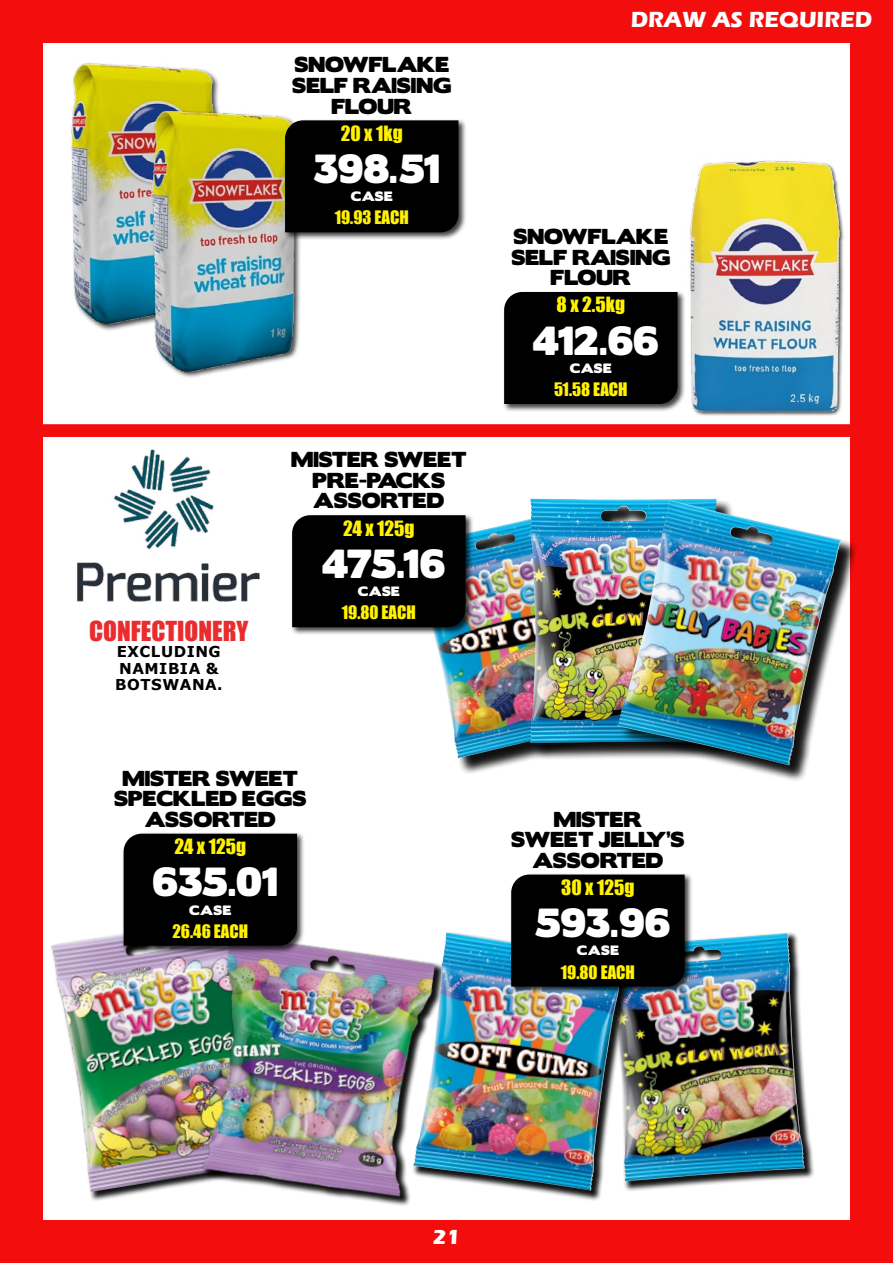
<style>
.page{position:relative;width:893px;height:1263px;background:#f30d0d}
.page>*{position:absolute;margin:0;border:0;box-sizing:border-box;transform-origin:0 0}
.t1{font:36.15px "Boris Black Bloxx";letter-spacing:-.015em;color:#fff}
.t2{font:25.35px "Impact";color:#e92d2f}
.t3{font:700 22.5px "Eras ITC";color:#fff}
.t4{font:700 21px "Eras ITC";color:#fff}
.t5{font:19.35px/20.5px "Boris Black Bloxx";color:#000;text-align:center}
.t6{font:19.35px "Impact";color:#fff200}
.t7{font:17.1px "Impact";color:#fff200}
.t8{font:700 15px/16.5px "Verdana";letter-spacing:.035em;color:#000}
.t9{font:12.15px "Boris Black Bloxx";letter-spacing:.04em;color:#fff}
</style>
<div class="page">
<div style="left:43px;top:43px;width:807px;height:1177px;background:#fff"></div>
<div style="left:412px;top:499px;width:446px;height:283px;background:#fff"></div>
<div style="left:412px;top:510px;width:225px;height:265px;background:#000;opacity:.75"></div>
<img style="left:412px;top:510px;width:119px;height:248px">
<div style="left:531px;top:499px;width:203px;height:261px;background:#000;opacity:.75"></div>
<img style="left:530px;top:499px;width:187px;height:244px">
<div style="left:618px;top:502px;width:240px;height:280px;background:#000;opacity:.75"></div>
<img style="left:617px;top:500px;width:224px;height:265px">
<div style="left:502px;top:290px;width:183px;height:122px;background:#000;opacity:.75"></div>
<div style="left:504px;top:292px;width:159px;height:112px;background:#000"></div>
<img style="left:663px;top:160px;width:181px;height:256px">
<img style="left:71px;top:63px;width:148px;height:266px">
<img style="left:102px;top:86px;width:198px;height:292px">
<div style="left:283px;top:119px;width:183px;height:121px;background:#000;opacity:.75"></div>
<div style="left:285px;top:120px;width:173px;height:112px;background:#000"></div>
<div style="left:290px;top:513px;width:183px;height:122px;background:#000;opacity:.75"></div>
<div style="left:292px;top:515px;width:174px;height:112px;background:#000"></div>
<img style="left:77px;top:449px;width:183px;height:153px">
<img style="left:51px;top:934px;width:142px;height:260px">
<img style="left:193px;top:944px;width:218px;height:262px">
<div style="left:607px;top:931px;width:208px;height:261px;background:#000;opacity:.93"></div>
<img style="left:635px;top:933px;width:170px;height:248px">
<div style="left:411px;top:931px;width:224px;height:270px;background:#000;opacity:.93"></div>
<img style="left:413px;top:932px;width:211px;height:258px">
<div style="left:122px;top:832px;width:183px;height:121px;background:#000;opacity:.75"></div>
<div style="left:124px;top:834px;width:173px;height:112px;background:#000"></div>
<div style="left:509px;top:873px;width:183px;height:121px;background:#000;opacity:.75"></div>
<div style="left:511px;top:874px;width:174px;height:112px;background:#000"></div>
<div style="left:0;top:424px;width:893px;height:13px;background:#f30d0d"></div>
<p class="t5" style="left:292px;top:55px;width:160px">SNOWFLAKE<br>SELF RAISING<br>FLOUR</p>
<p class="t6" style="left:341px;top:118px;width:63px">20 x 1kg</p>
<h1 class="t1" style="left:313px;top:142px;width:128px">398.51</h1>
<p class="t9" style="left:351px;top:187px;width:44px">CASE</p>
<p class="t7" style="left:335px;top:204px;width:76px">19.93 EACH</p>
<h2 class="t2" style="left:89px;top:611px;width:161px">CONFECTIONERY</h2>
<p class="t8" style="left:115px;top:643px;width:109px">EXCLUDING<br>NAMIBIA &amp;<br>BOTSWANA.</p>
<p class="t5" style="left:291px;top:450px;width:177px">MISTER SWEET<br>PRE-PACKS<br>ASSORTED</p>
<p class="t6" style="left:343px;top:513px;width:73px">24 x 125g</p>
<h1 class="t1" style="left:322px;top:536px;width:125px">475.16</h1>
<p class="t9" style="left:358px;top:582px;width:44px">CASE</p>
<p class="t7" style="left:342px;top:599px;width:76px">19.80 EACH</p>
<p class="t5" style="left:114px;top:768px;width:194px">MISTER SWEET<br>SPECKLED EGGS<br>ASSORTED</p>
<p class="t6" style="left:175px;top:831px;width:73px">24 x 125g</p>
<h1 class="t1" style="left:153px;top:855px;width:127px">635.01</h1>
<p class="t9" style="left:189px;top:900px;width:44px">CASE</p>
<p class="t7" style="left:172px;top:918px;width:77px">26.46 EACH</p>
<p class="t3" style="left:631px;top:7px;width:243px">DRAW AS REQUIRED</p>
<p class="t5" style="left:511px;top:227px;width:160px">SNOWFLAKE<br>SELF RAISING<br>FLOUR</p>
<p class="t6" style="left:557px;top:290px;width:70px">8 x 2.5kg</p>
<h1 class="t1" style="left:532px;top:313px;width:128px">412.66</h1>
<p class="t9" style="left:570px;top:359px;width:44px">CASE</p>
<p class="t7" style="left:554px;top:376px;width:75px">51.58 EACH</p>
<p class="t5" style="left:511px;top:809px;width:175px">MISTER<br>SWEET JELLY’S<br>ASSORTED</p>
<p class="t6" style="left:561px;top:872px;width:75px">30 x 125g</p>
<h1 class="t1" style="left:535px;top:896px;width:137px">593.96</h1>
<p class="t9" style="left:577px;top:941px;width:44px">CASE</p>
<p class="t7" style="left:561px;top:959px;width:76px">19.80 EACH</p>
<p class="t4" style="left:433px;top:1225px;width:29px">21</p>
</div>
